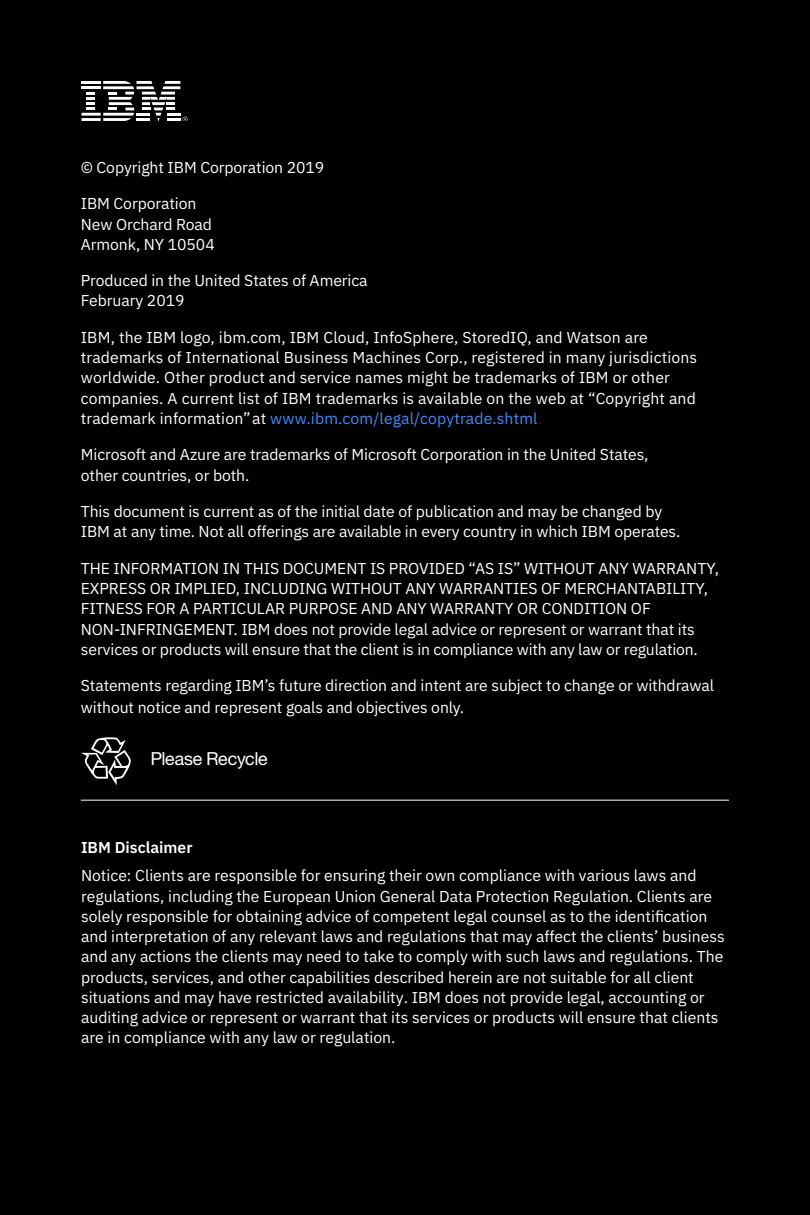
<style>
.page{position:relative;width:810px;height:1215px;background:#000}
.page>*{position:absolute;margin:0;border:0;box-sizing:border-box;transform-origin:0 0}
.t1{font:18px "Helv Neue Romanfor IBM";letter-spacing:-.01em;color:#fff}
.legal_copy{font:15.75px/20.2px "IBM Plex Sans";letter-spacing:-.005em;color:#fff}
.Doc_-_Main_Body{font:15.75px/20.2px "IBM Plex Sans";color:#fff}
.Doc_-_Main_Body-2{font:600 15.75px "IBM Plex Sans";color:#fff}
.s1{color:#418cff}
.s2{color:#231f20}
</style>
<div class="page">
<hr style="left:81px;top:800px;width:648px;height:1px;background:#fff">
<hr style="left:81px;top:81px;width:20px;height:3px;background:#fff">
<hr style="left:81px;top:86px;width:20px;height:3px;background:#fff">
<svg style="left:87px;top:92px;width:8px;height:18px"></svg>
<hr style="left:81px;top:113px;width:20px;height:3px;background:#fff">
<svg style="left:103px;top:81px;width:85px;height:39px"></svg>
<hr style="left:81px;top:118px;width:20px;height:2px;background:#fff">
<svg style="left:81px;top:737px;width:50px;height:48px"></svg>
<p class="legal_copy" style="left:81px;top:156px;width:245px">© Copyright IBM Corporation 2019</p>
<p class="legal_copy" style="left:81px;top:192px;width:135px">IBM Corporation<br>New Orchard Road<br>Armonk, NY 10504</p>
<p class="legal_copy" style="left:81px;top:269px;width:288px">Produced in the United States of America<br>February 2019</p>
<p class="legal_copy" style="left:81px;top:326px;width:618px">IBM, the IBM logo, ibm.com, IBM Cloud, InfoSphere, StoredIQ, and Watson are trademarks of International Business Machines Corp., registered in many jurisdictions worldwide. Other product and service names might be trademarks of IBM or other companies. A current list of IBM trademarks is available on the web at “Copyright and trademark information”at <span class="s1">www.ibm.com/legal/copytrade.shtml</span><span class="s2">.</span></p>
<p class="legal_copy" style="left:81px;top:443px;width:569px">Microsoft and Azure are trademarks of Microsoft Corporation in the United States, other countries, or both.</p>
<p class="legal_copy" style="left:81px;top:500px;width:601px">This document is current as of the initial date of publication and may be changed by<br>IBM at any time. Not all offerings are available in every country in which IBM operates.</p>
<p class="legal_copy" style="left:81px;top:557px;width:640px">THE INFORMATION IN THIS DOCUMENT IS PROVIDED “AS IS” WITHOUT ANY WARRANTY, EXPRESS OR IMPLIED, INCLUDING WITHOUT ANY WARRANTIES OF MERCHANTABILITY, FITNESS FOR A PARTICULAR PURPOSE AND ANY WARRANTY OR CONDITION OF NON-INFRINGEMENT. IBM does not provide legal advice or represent or warrant that its services or products will ensure that the client is in compliance with any law or regulation.</p>
<p class="legal_copy" style="left:81px;top:673px;width:635px;line-height:22.1px">Statements regarding IBM’s future direction and intent are subject to change or withdrawal without notice and represent goals and objectives only.</p>
<p class="t1" style="left:151px;top:748px;width:119px">Please Recycle</p>
<p class="Doc_-_Main_Body-2" style="left:81px;top:835px;width:113px">IBM Disclaimer</p>
<p class="Doc_-_Main_Body" style="left:81px;top:864px;width:645px">Notice: Clients are responsible for ensuring their own compliance with various laws and regulations, including the European Union General Data Protection Regulation. Clients are solely responsible for obtaining advice of competent legal counsel as to the identification and interpretation of any relevant laws and regulations that may affect the clients’ business and any actions the clients may need to take to comply with such laws and regulations. The products, services, and other capabilities described herein are not suitable for all client situations and may have restricted availability. IBM does not provide legal, accounting or auditing advice or represent or warrant that its services or products will ensure that clients are in compliance with any law or regulation.</p>
</div>
